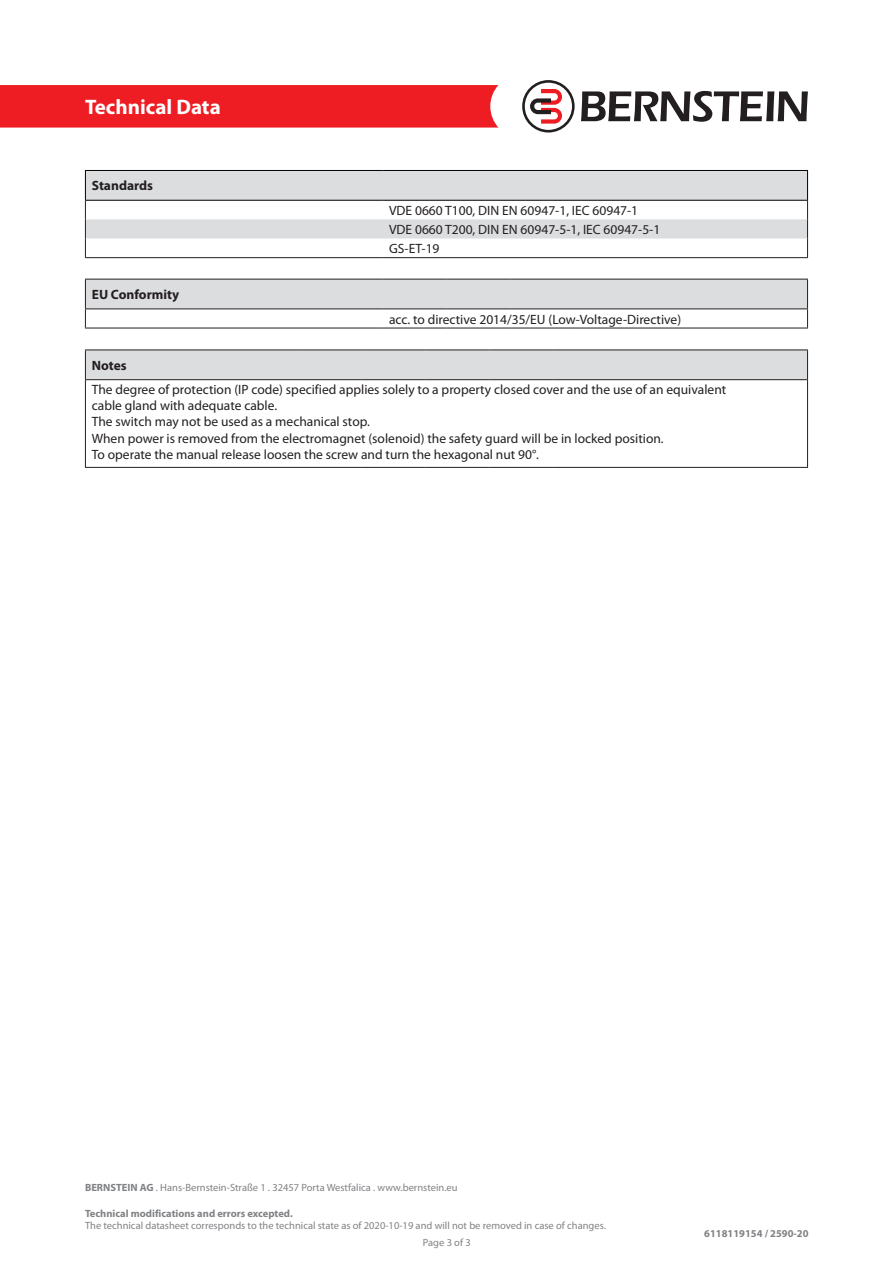
<style>
.page{position:relative;width:893px;height:1263px;background:#fff}
.page>*{position:absolute;margin:0;border:0;box-sizing:border-box;transform-origin:0 0}
.t1{font:700 21px "Myriad Pro";color:#fff}
.t2{font:13.5px "Myriad Pro";color:#231f20}
.t3{font:700 13.5px "Myriad Pro";color:#231f20}
.t4{font:10.5px/16.8px "Myriad Pro";color:#808285}
.t5{font:700 10.5px "Myriad Pro";color:#808285}
.s1{font-weight:700}
</style>
<div class="page">
<div style="left:0;top:85px;width:498px;height:43px;background:#ee1d23"></div>
<svg style="left:581px;top:91px;width:227px;height:31px"></svg>
<svg style="left:522px;top:80px;width:53px;height:53px"></svg>
<svg style="left:85px;top:280px;width:723px;height:48px"></svg>
<hr style="left:85px;top:279px;width:298px;height:1px;background:#231f20">
<hr style="left:383px;top:279px;width:63px;height:1px;background:#231f20">
<hr style="left:446px;top:279px;width:64px;height:1px;background:#231f20">
<hr style="left:510px;top:279px;width:64px;height:1px;background:#231f20">
<hr style="left:574px;top:279px;width:64px;height:1px;background:#231f20">
<hr style="left:638px;top:279px;width:170px;height:1px;background:#231f20">
<hr style="left:85px;top:308px;width:298px;height:1px;background:#231f20">
<hr style="left:383px;top:308px;width:63px;height:1px;background:#231f20">
<hr style="left:446px;top:308px;width:64px;height:1px;background:#231f20">
<hr style="left:510px;top:308px;width:64px;height:1px;background:#231f20">
<hr style="left:574px;top:308px;width:64px;height:1px;background:#231f20">
<hr style="left:638px;top:308px;width:170px;height:1px;background:#231f20">
<hr style="left:85px;top:328px;width:298px;height:1px;background:#231f20">
<hr style="left:383px;top:328px;width:63px;height:1px;background:#231f20">
<hr style="left:446px;top:328px;width:64px;height:1px;background:#231f20">
<hr style="left:510px;top:328px;width:64px;height:1px;background:#231f20">
<hr style="left:574px;top:328px;width:64px;height:1px;background:#231f20">
<hr style="left:638px;top:328px;width:170px;height:1px;background:#231f20">
<div style="left:85px;top:351px;width:723px;height:28px;background:#dcdddf"></div>
<hr style="left:85px;top:380px;width:1px;height:87px;background:#231f20">
<hr style="left:807px;top:380px;width:1px;height:87px;background:#231f20">
<hr style="left:85px;top:350px;width:213px;height:1px;background:#231f20">
<hr style="left:298px;top:350px;width:64px;height:1px;background:#231f20">
<hr style="left:362px;top:350px;width:64px;height:1px;background:#231f20">
<hr style="left:426px;top:350px;width:63px;height:1px;background:#231f20">
<hr style="left:489px;top:350px;width:64px;height:1px;background:#231f20">
<hr style="left:553px;top:350px;width:255px;height:1px;background:#231f20">
<hr style="left:85px;top:379px;width:213px;height:1px;background:#231f20">
<hr style="left:298px;top:379px;width:64px;height:1px;background:#231f20">
<hr style="left:362px;top:379px;width:64px;height:1px;background:#231f20">
<hr style="left:426px;top:379px;width:63px;height:1px;background:#231f20">
<hr style="left:489px;top:379px;width:64px;height:1px;background:#231f20">
<hr style="left:553px;top:379px;width:255px;height:1px;background:#231f20">
<hr style="left:85px;top:467px;width:213px;height:1px;background:#231f20">
<hr style="left:298px;top:467px;width:64px;height:1px;background:#231f20">
<hr style="left:362px;top:467px;width:64px;height:1px;background:#231f20">
<hr style="left:426px;top:467px;width:63px;height:1px;background:#231f20">
<hr style="left:489px;top:467px;width:64px;height:1px;background:#231f20">
<hr style="left:553px;top:467px;width:255px;height:1px;background:#231f20">
<svg style="left:86px;top:171px;width:721px;height:67px;fill:#dcdddf"></svg>
<hr style="left:85px;top:170px;width:298px;height:1px;background:#000">
<svg style="left:85px;top:171px;width:1px;height:86px"></svg>
<hr style="left:383px;top:170px;width:425px;height:1px;background:#000">
<svg style="left:807px;top:171px;width:1px;height:86px"></svg>
<hr style="left:85px;top:200px;width:298px;height:1px;background:#000">
<hr style="left:383px;top:200px;width:425px;height:1px;background:#000">
<hr style="left:85px;top:257px;width:298px;height:1px;background:#231f20">
<hr style="left:383px;top:257px;width:425px;height:1px;background:#231f20">
<h1 class="t1" style="left:85px;top:93px;width:137px">Technical Data</h1>
<p class="t3" style="left:92px;top:177px;width:63px">Standards</p>
<p class="t3" style="left:92px;top:286px;width:89px">EU Conformity</p>
<p class="t2" style="left:389px;top:202px;width:251px">VDE 0660 T100, DIN EN 60947-1, IEC 60947-1</p>
<p class="t2" style="left:389px;top:221px;width:273px">VDE 0660 T200, DIN EN 60947-5-1, IEC 60947-5-1</p>
<p class="t2" style="left:389px;top:240px;width:52px">GS-ET-19</p>
<p class="t2" style="left:389px;top:311px;width:294px">acc. to directive 2014/35/EU (Low-Voltage-Directive)</p>
<p class="t3" style="left:92px;top:356px;width:36px">Notes</p>
<p class="t2" style="left:92px;top:381px;width:636px">The degree of protection (IP code) specified applies solely to a property closed cover and the use of an equivalent</p>
<p class="t2" style="left:92px;top:397px;width:187px">cable gland with adequate cable.</p>
<p class="t2" style="left:92px;top:414px;width:280px">The switch may not be used as a mechanical stop.</p>
<p class="t2" style="left:92px;top:430px;width:573px">When power is removed from the electromagnet (solenoid) the safety guard will be in locked position.</p>
<p class="t2" style="left:92px;top:446px;width:449px">To operate the manual release loosen the screw and turn the hexagonal nut 90°.</p>
<p class="t4" style="left:85px;top:1179px;width:374px"><span class="s1">BERNSTEIN AG</span> . Hans-Bernstein-Straße 1 . 32457 Porta Westfalica . www.bernstein.eu</p>
<p class="t5" style="left:85px;top:1206px;width:209px">Technical modifications and errors excepted.</p>
<p class="t4" style="left:423px;top:1217px;width:184px;text-indent:-338px">The technical datasheet corresponds to the technical state as of 2020-10-19 and will not be removed in case of changes.<br>Page 3 of 3</p>
<p class="t5" style="left:704px;top:1227px;width:106px">6118119154 / 2590-20</p>
</div>
